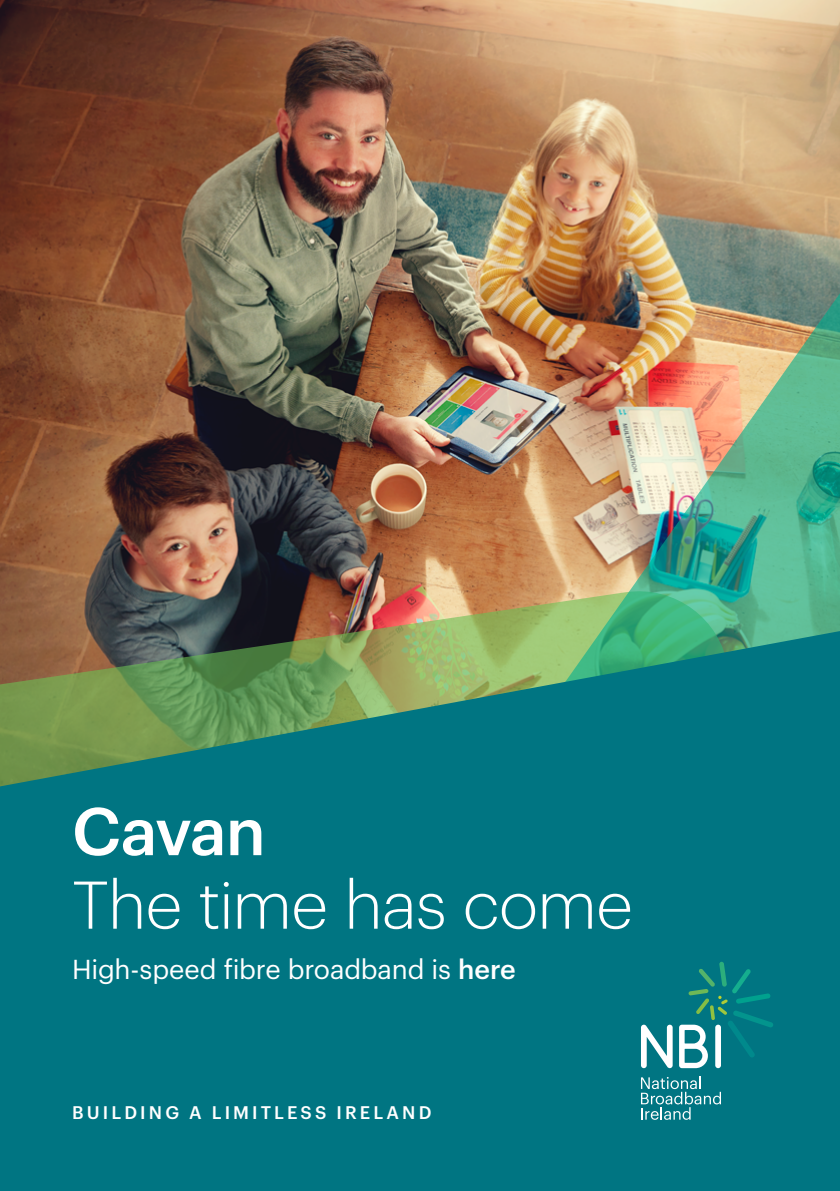
<style>
.page{position:relative;width:840px;height:1191px;background:#fff}
.page>*{position:absolute;margin:0;border:0;box-sizing:border-box;transform-origin:0 0}
.t1{font:300 65.8px "Graphik";letter-spacing:-.01em;color:#fff}
.t2{font:500 65.8px "Graphik";letter-spacing:-.02em;color:#fff}
.t3{font:26.8px "Graphik";letter-spacing:-.005em;color:#fff}
.t4{font:500 17.8px "Graphik";letter-spacing:.175em;color:#fff}
.s1{font-weight:500}
</style>
<div class="page">
<img style="left:0;top:0;width:839px;height:585px">
<svg style="left:0;top:585px;width:334px;height:46px;background:#5c4b41"></svg>
<img style="left:334px;top:93px;width:505px;height:538px">
<svg style="left:0;top:631px;width:839px;height:560px;background:#107a7c"></svg>
<svg style="left:640px;top:1076px;width:80px;height:43px;background:#318f9a"></svg>
<svg style="left:640px;top:1024px;width:32px;height:44px"></svg>
<svg style="left:678px;top:961px;width:95px;height:107px;background:#1c878c"></svg>
<h1 class="t2" style="left:72px;top:781px;width:195px">Cavan</h1>
<h1 class="t1" style="left:72px;top:857px;width:562px">The time has come</h1>
<p class="t3" style="left:72px;top:948px;width:445px">High-speed fibre broadband is <span class="s1">here</span></p>
<p class="t4" style="left:72px;top:1099px;width:360px">BUILDING A LIMITLESS IRELAND</p>
</div>
